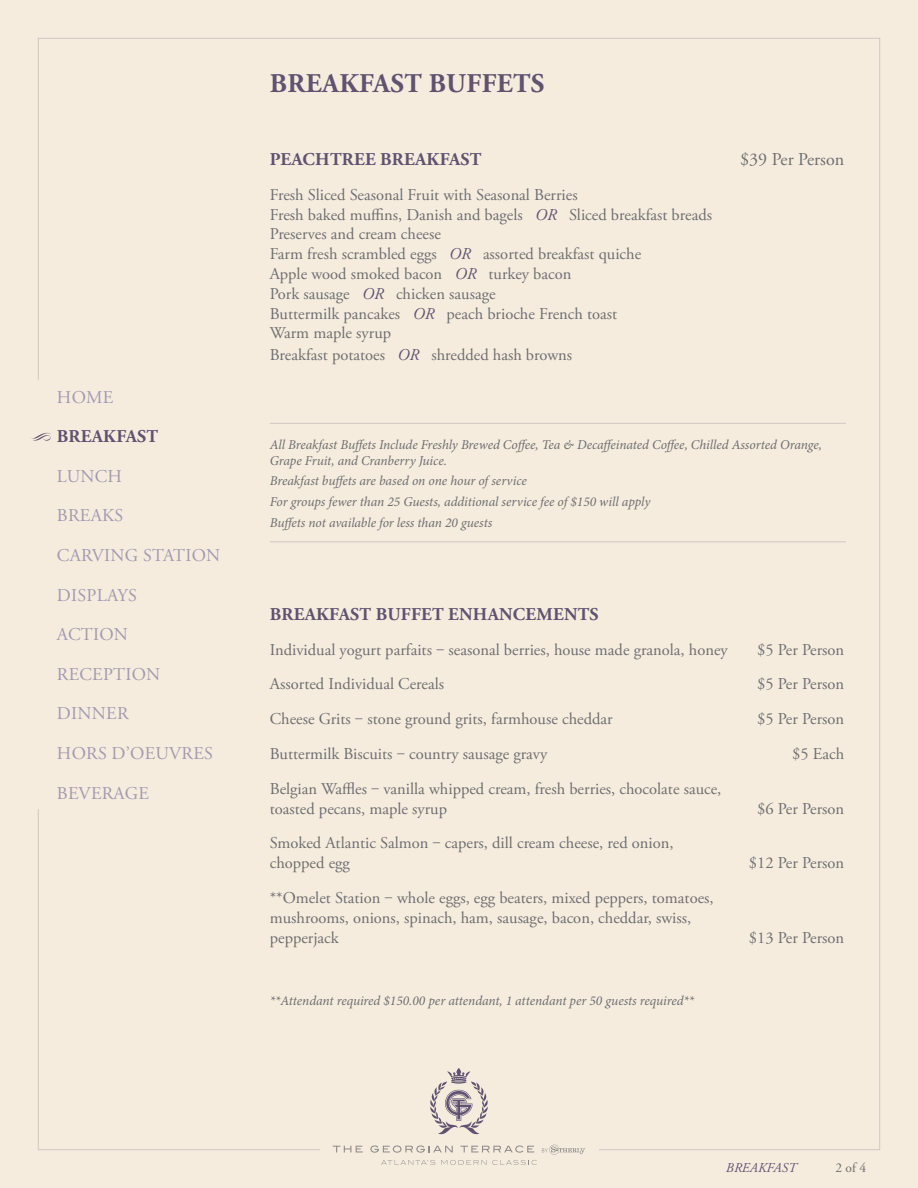
<style>
.page{position:relative;width:918px;height:1188px;background:#f6ecde}
.page>*{position:absolute;margin:0;border:0;box-sizing:border-box;transform-origin:0 0}
.t1{font:700 27px "Adobe Garamond Pro";letter-spacing:.015em;color:#605270}
.t2{font:18px/39.6px "Adobe Garamond Pro";letter-spacing:.015em;color:#a199b0}
.t3{font:700 18px "Adobe Garamond Pro";letter-spacing:.015em;color:#605270}
.t4{font:18px "Adobe Garamond Pro";color:#6d6e71}
.t5{font:16.5px/19.8px "Adobe Garamond Pro";color:#6d6e71}
.t6{font:italic 13.5px/20.7px "Minion Pro";letter-spacing:-.005em;color:#6d6e71}
.t7{font:italic 13.5px "Adobe Garamond Pro";letter-spacing:.015em;color:#605270}
.t8{font:13.5px "Adobe Garamond Pro";color:#6d6e71}
.s1{font-style:italic;color:#605270}
</style>
<div class="page">
<svg style="left:430px;top:1068px;width:58px;height:67px"></svg>
<svg style="left:333px;top:1146px;width:30px;height:6px"></svg>
<svg style="left:370px;top:1145px;width:215px;height:20px"></svg>
<svg style="left:30px;top:433px;width:21px;height:8px"></svg>
<hr style="left:270px;top:423px;width:576px;height:1px;background:#605270">
<hr style="left:270px;top:541px;width:576px;height:1px;background:#605270">
<p class="t2" style="left:57px;top:378px;width:58px">HOME</p>
<p class="t3" style="left:57px;top:426px;width:103px">BREAKFAST</p>
<p class="t2" style="left:57px;top:457px;width:67px">LUNCH</p>
<p class="t2" style="left:57px;top:496px;width:165px">BREAKS<br>CARVING STATION<br>DISPLAYS<br>ACTION<br>RECEPTION</p>
<p class="t2" style="left:57px;top:694px;width:158px">DINNER<br>HORS D’OEUVRES</p>
<p class="t2" style="left:57px;top:774px;width:94px">BEVERAGE</p>
<h1 class="t1" style="left:270px;top:68px;width:276px">BREAKFAST BUFFETS</h1>
<p class="t3" style="left:270px;top:149px;width:213px">PEACHTREE BREAKFAST</p>
<p class="t4" style="left:740px;top:149px;width:106px">$39 Per Person</p>
<p class="t5" style="left:270px;top:185px;width:444px">Fresh Sliced Seasonal Fruit with Seasonal Berries<br>Fresh baked muffins, Danish and bagels <span class="s1">OR</span> Sliced breakfast breads Preserves and cream cheese<br>Farm fresh scrambled eggs <span class="s1">OR</span> assorted breakfast quiche<br>Apple wood smoked bacon <span class="s1">OR</span> turkey bacon<br>Pork sausage <span class="s1">OR</span> chicken sausage<br>Buttermilk pancakes <span class="s1">OR</span> peach brioche French toast<br>Warm maple syrup</p>
<p class="t5" style="left:270px;top:346px;width:304px">Breakfast potatoes <span class="s1">OR</span> shredded hash browns</p>
<p class="t6" style="left:270px;top:436px;width:554px;line-height:16.2px">All Breakfast Buffets Include Freshly Brewed Coffee, Tea &amp; Decaffeinated Coffee, Chilled Assorted Orange,<br>Grape Fruit, and Cranberry Juice.</p>
<p class="t6" style="left:270px;top:471px;width:382px">Breakfast buffets are based on one hour of service<br>For groups fewer than 25 Guests, additional service fee of $150 will apply<br>Buffets not available for less than 20 guests</p>
<p class="t3" style="left:270px;top:604px;width:330px">BREAKFAST BUFFET ENHANCEMENTS</p>
<p class="t5" style="left:270px;top:640px;width:460px">Individual yogurt parfaits ‒ seasonal berries, house made granola, honey</p>
<p class="t5" style="left:757px;top:640px;width:89px">$5 Per Person</p>
<p class="t5" style="left:270px;top:675px;width:176px">Assorted Individual Cereals</p>
<p class="t5" style="left:757px;top:675px;width:89px">$5 Per Person</p>
<p class="t5" style="left:270px;top:710px;width:344px">Cheese Grits ‒ stone ground grits, farmhouse cheddar</p>
<p class="t5" style="left:757px;top:710px;width:89px">$5 Per Person</p>
<p class="t5" style="left:270px;top:745px;width:279px">Buttermilk Biscuits ‒ country sausage gravy</p>
<p class="t5" style="left:792px;top:745px;width:54px">$5 Each</p>
<p class="t5" style="left:270px;top:779px;width:453px">Belgian Waffles ‒ vanilla whipped cream, fresh berries, chocolate sauce, toasted pecans, maple syrup</p>
<p class="t5" style="left:757px;top:799px;width:89px">$6 Per Person</p>
<p class="t5" style="left:270px;top:834px;width:405px">Smoked Atlantic Salmon ‒ capers, dill cream cheese, red onion, chopped egg</p>
<p class="t5" style="left:270px;top:889px;width:445px">**Omelet Station ‒ whole eggs, egg beaters, mixed peppers, tomatoes, mushrooms, onions, spinach, ham, sausage, bacon, cheddar, swiss, pepperjack</p>
<p class="t6" style="left:270px;top:990px;width:426px">**Attendant required $150.00 per attendant, 1 attendant per 50 guests required**</p>
<p class="t5" style="left:749px;top:854px;width:97px">$12 Per Person</p>
<p class="t5" style="left:749px;top:928px;width:97px">$13 Per Person</p>
<p class="t7" style="left:726px;top:1160px;width:72px">BREAKFAST</p>
<p class="t8" style="left:836px;top:1160px;width:32px">2 of 4</p>
</div>
